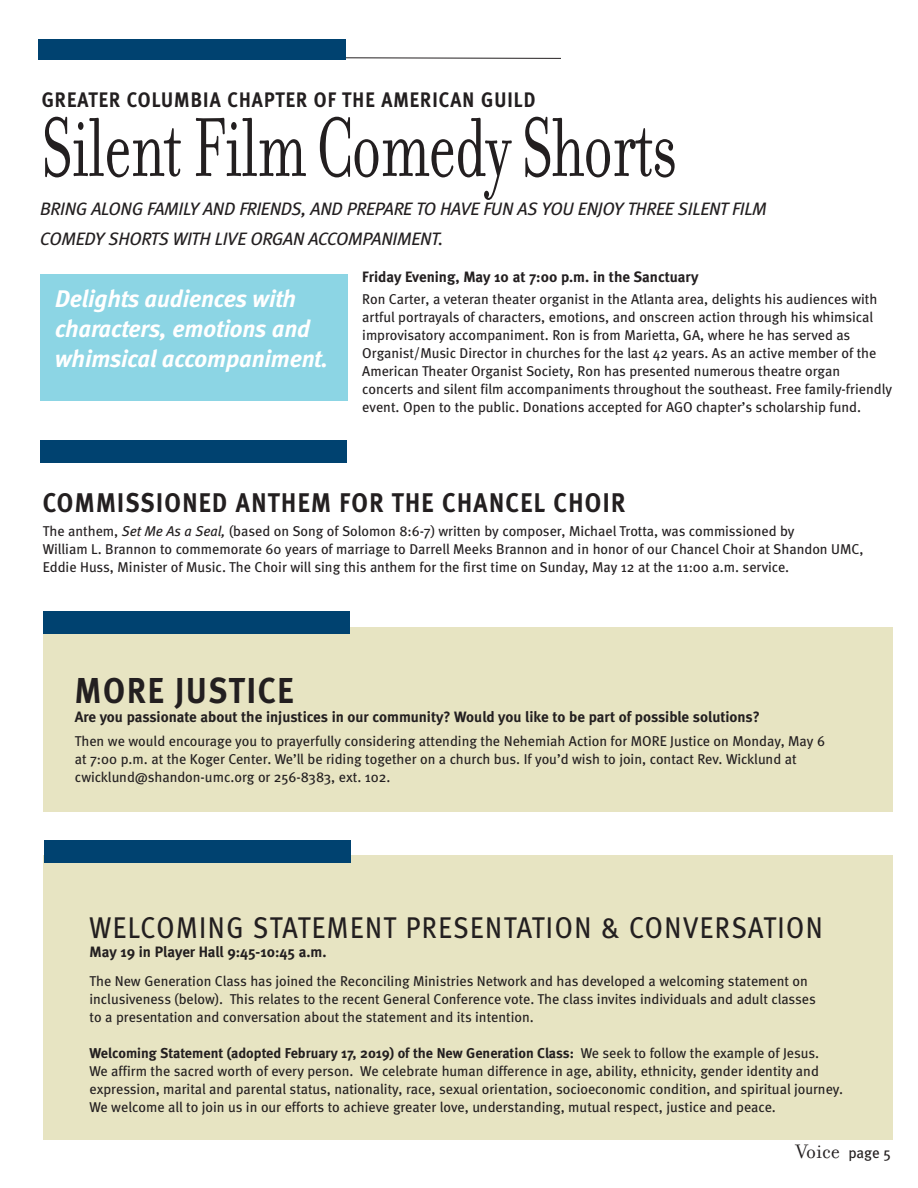
<style>
.page{position:relative;width:918px;height:1188px;background:#fff}
.page>*{position:absolute;margin:0;border:0;box-sizing:border-box;transform-origin:0 0}
.t1{font:90px "Filosofia";letter-spacing:-.015em;color:#231f20;scale:.7 1}
.t2{font:700 36px "Meta";letter-spacing:.055em;color:#231f20;scale:.9 1}
.t3{font:30px "Meta";letter-spacing:.055em;color:#231f20;scale:.9 1}
.t4{font:700 27px "Meta";letter-spacing:.055em;color:#231f20;scale:.9 1}
.t5{font:italic 700 24px/30px "Meta";letter-spacing:-.005em;color:#fff}
.t6{font:700 21px "Meta";letter-spacing:.055em;color:#231f20;scale:.9 1}
.t7{font:21px "Filosofia";color:#231f20}
.t8{font:italic 18px/30px "Meta";letter-spacing:-.01em;color:#231f20}
.t9{font:700 15px "Meta";color:#231f20}
.t10{font:14.25px/18px "Meta";color:#231f20}
.s1{font-style:italic}
.s2{font-weight:700}
.s3{font-family:"Meta";font-size:15px}
</style>
<div class="page">
<svg style="left:343px;top:57px;width:218px;height:3px"></svg>
<div style="left:38px;top:39px;width:307px;height:20px;background:#004270"></div>
<div style="left:40px;top:274px;width:307px;height:126px;background:#8cd5e4"></div>
<div style="left:40px;top:440px;width:306px;height:22px;background:#004270"></div>
<div style="left:43px;top:627px;width:849px;height:185px;background:#e7e4c2"></div>
<div style="left:43px;top:611px;width:306px;height:22px;background:#004270"></div>
<div style="left:43px;top:855px;width:849px;height:285px;background:#e7e4c2"></div>
<div style="left:45px;top:840px;width:306px;height:22px;background:#004270"></div>
<h3 class="t6" style="left:42px;top:91px;width:550px">GREATER COLUMBIA CHAPTER OF THE AMERICAN GUILD</h3>
<h1 class="t1" style="left:42px;top:112px;width:909px">Silent Film Comedy Shorts</h1>
<p class="t8" style="left:40px;top:195px;width:728px">BRING ALONG FAMILY AND FRIENDS, AND PREPARE TO HAVE FUN AS YOU ENJOY THREE SILENT FILM<br>COMEDY SHORTS WITH LIVE ORGAN ACCOMPANIMENT.</p>
<h3 class="t5" style="left:55px;top:285px;width:274px">Delights audiences with characters, emotions and whimsical accompaniment.</h3>
<p class="t9" style="left:362px;top:271px;width:338px">Friday Evening, May 10 at 7:00 p.m. in the Sanctuary</p>
<p class="t10" style="left:362px;top:291px;width:531px">Ron Carter, a veteran theater organist in the Atlanta area, delights his audiences with artful portrayals of characters, emotions, and onscreen action through his whimsical improvisatory accompaniment. Ron is from Marietta, GA, where he has served as Organist/Music Director in churches for the last 42 years. As an active member of the American Theater Organist Society, Ron has presented numerous theatre organ concerts and silent film accompaniments throughout the southeast. Free family-friendly event. Open to the public. Donations accepted for AGO chapter’s scholarship fund.</p>
<h3 class="t4" style="left:43px;top:492px;width:649px">COMMISSIONED ANTHEM FOR THE CHANCEL CHOIR</h3>
<p class="t10" style="left:43px;top:523px;width:822px">The anthem, <span class="s1">Set Me As a Seal,</span> (based on Song of Solomon 8:6-7) written by composer, Michael Trotta, was commissioned by<br>William L. Brannon to commemorate 60 years of marriage to Darrell Meeks Brannon and in honor of our Chancel Choir at Shandon UMC,<br>Eddie Huss, Minister of Music. The Choir will sing this anthem for the first time on Sunday, May 12 at the 11:00 a.m. service.</p>
<h2 class="t2" style="left:75px;top:676px;width:244px">MORE JUSTICE</h2>
<p class="t9" style="left:75px;top:711px;width:686px">Are you passionate about the injustices in our community? Would you like to be part of possible solutions?</p>
<p class="t10" style="left:75px;top:734px;width:752px">Then we would encourage you to prayerfully considering attending the Nehemiah Action for MORE Justice on Monday, May 6 at 7:00 p.m. at the Koger Center. We’ll be riding together on a church bus. If you’d wish to join, contact Rev. Wicklund at cwicklund@shandon-umc.org or 256-8383, ext. 102.</p>
<h3 class="t3" style="left:90px;top:916px;width:816px">WELCOMING STATEMENT PRESENTATION &amp; CONVERSATION</h3>
<p class="t9" style="left:90px;top:946px;width:239px">May 19 in Player Hall 9:45-10:45 a.m.</p>
<p class="t10" style="left:90px;top:973px;width:728px">The New Generation Class has joined the Reconciling Ministries Network and has developed a welcoming statement on inclusiveness (below). This relates to the recent General Conference vote. The class invites individuals and adult classes to a presentation and conversation about the statement and its intention.</p>
<p class="t10" style="left:90px;top:1045px;width:755px"><span class="s2">Welcoming Statement (adopted February 17, 2019) of the New Generation Class:</span> We seek to follow the example of Jesus.<br>We affirm the sacred worth of every person. We celebrate human difference in age, ability, ethnicity, gender identity and expression, marital and parental status, nationality, race, sexual orientation, socioeconomic condition, and spiritual journey.<br>We welcome all to join us in our efforts to achieve greater love, understanding, mutual respect, justice and peace.</p>
<h3 class="t7" style="left:796px;top:1143px;width:97px">Voice <span class="s3">page 5</span></h3>
</div>
